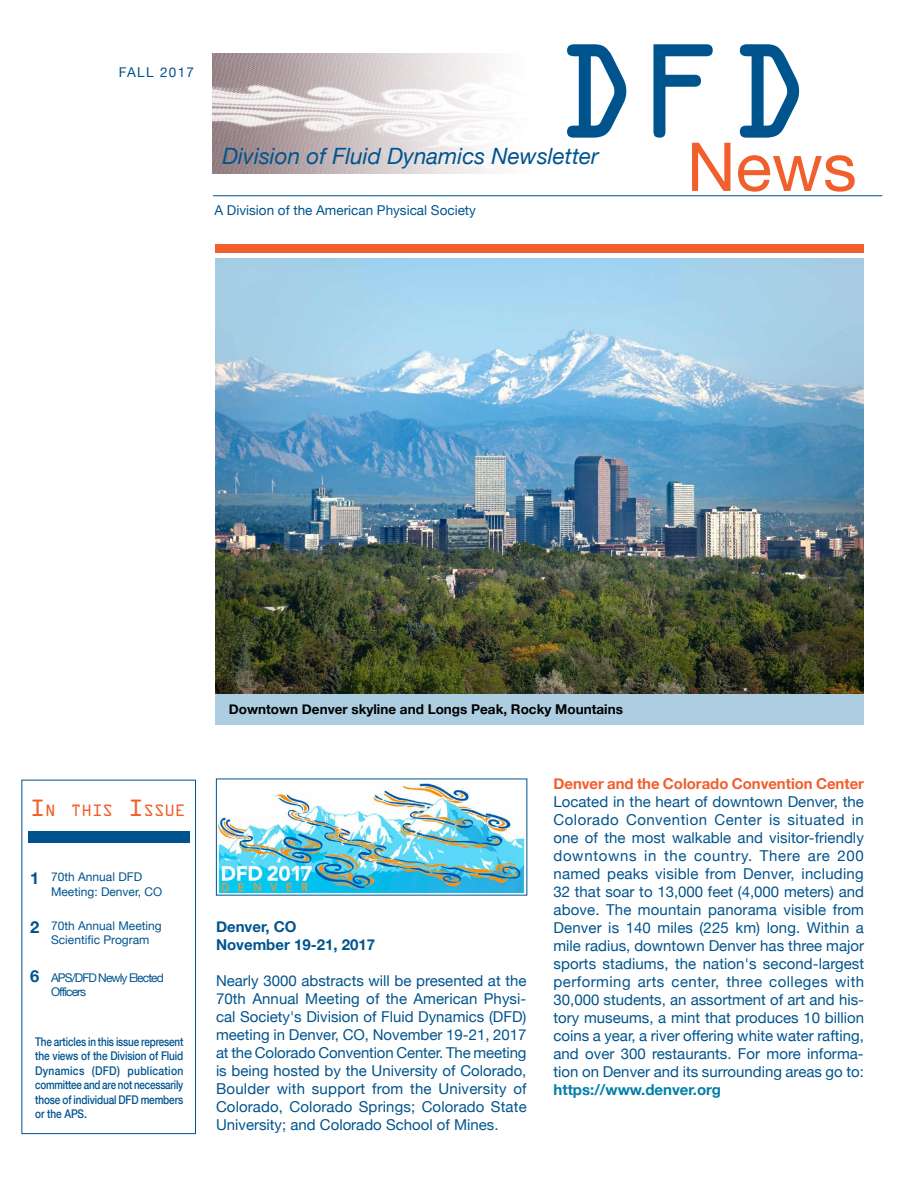
<style>
.page{position:relative;width:918px;height:1188px;background:#fff}
.page>*{position:absolute;margin:0;border:0;box-sizing:border-box;transform-origin:0 0}
.t1{font:67.5px "Helvetica Neue";color:#f15f2c}
.t2{font:italic 22.5px "Helvetica Neue";color:#00548e}
.t3{font:15px/18px "Helvetica Neue";color:#00548e;text-align:justify}
.t4{font:700 15px "Helvetica Neue";color:#f15f2c}
.t5{font:700 15px/18px "Helvetica Neue";color:#00548e}
.t6{font:700 15px "Helvetica Neue";color:#007ea9}
.t7{font:14.7px "OCRA Alternate";color:#f15f2c}
.t8{font:700 13.5px "Helvetica Neue";color:#000}
.t9{font:13.5px "Helvetica Neue";color:#00548e}
.t10{font:13.5px "Helvetica Neue";letter-spacing:.1em;color:#00548e}
.t11{font:500 12px/14.4px "Helvetica Neue";letter-spacing:-.01em;color:#00548e;text-align:justify;scale:.83 1}
.t12{font:12px/14.4px "Helvetica Neue";color:#00548e}
.t13{font:12px/14.4px "Helvetica Neue";letter-spacing:-.075em;color:#00548e}
.s1{font-size:21px}
.s2{font-weight:700;font-size:16.5px}
</style>
<div class="page">
<div style="left:215px;top:673px;width:649px;height:52px;background:#accee0"></div>
<img style="left:215px;top:259px;width:649px;height:434px">
<div style="left:22px;top:780px;width:174px;height:354px;border:1px solid #00548e"></div>
<img style="left:212px;top:54px;width:286px;height:120px">
<hr style="left:213px;top:195px;width:669px;height:1px;background:#00548e">
<div style="left:215px;top:244px;width:649px;height:9px;background:#f15f2c"></div>
<div style="left:28px;top:831px;width:162px;height:12px;background:#00548e"></div>
<img style="left:218px;top:783px;width:307px;height:111px">
<p class="t10" style="left:119px;top:61px;width:77px">FALL 2017</p>
<h1 class="t1" style="left:554px;top:109px;width:305px"><sup>DFD</sup>News</h1>
<h2 class="t2" style="left:222px;top:138px;width:378px">Division of Fluid Dynamics Newsletter</h2>
<p class="t9" style="left:214px;top:199px;width:263px">A Division of the American Physical Society</p>
<p class="t7" style="left:30px;top:804px;width:157px"><span class="s1">I</span>N THIS <span class="s1">I</span>SSUE</p>
<p class="t12" style="left:51px;top:869px;width:113px;text-indent:-21px"><span class="s2">1</span> 70th Annual DFD<br>Meeting: Denver, CO</p>
<p class="t12" style="left:51px;top:918px;width:112px;text-indent:-21px"><span class="s2">2</span> 70th Annual Meeting<br>Scientific Program</p>
<p class="t13" style="left:51px;top:969px;width:114px;text-indent:-21px"><span class="s2">6</span> APS/DFD Newly Elected<br>Officers</p>
<p class="t11" style="left:35px;top:1034px;width:180px">The articles in this issue represent the views of the Division of Fluid Dynamics (DFD) publication committee and are not necessarily those of individual DFD members or the APS.</p>
<p class="t8" style="left:229px;top:697px;width:396px">Downtown Denver skyline and Longs Peak, Rocky Mountains</p>
<p class="t5" style="left:216px;top:916px;width:161px">Denver, CO<br>November 19-21, 2017</p>
<p class="t3" style="left:216px;top:970px;width:312px">Nearly 3000 abstracts will be presented at the 70th Annual Meeting of the American Physi&shy;cal Society's Division of Fluid Dynamics (DFD) meeting in Denver, CO, November 19-21, 2017 at the Colorado Convention Center. The meeting is being hosted by the University of Colorado, Boulder with support from the University of Colorado, Colorado Springs; Colorado State University; and Colorado School of Mines.</p>
<p class="t4" style="left:554px;top:770px;width:312px">Denver and the Colorado Convention Center</p>
<p class="t3" style="left:554px;top:792px;width:312px">Located in the heart of downtown Denver, the Colorado Convention Center is situated in one of the most walkable and visitor-friendly downtowns in the country. There are 200 named peaks visible from Denver, including 32 that soar to 13,000 feet (4,000 meters) and above. The mountain panorama visible from Denver is 140 miles (225 km) long. Within a mile radius, downtown Denver has three major sports stadiums, the nation's second-largest performing arts center, three colleges with 30,000 students, an assortment of art and his&shy;tory museums, a mint that produces 10 billion coins a year, a river offering white water rafting, and over 300 restaurants. For more informa&shy;tion on Denver and its surrounding areas go to:</p>
<p class="t6" style="left:554px;top:1076px;width:169px">https://www.denver.org</p>
</div>
